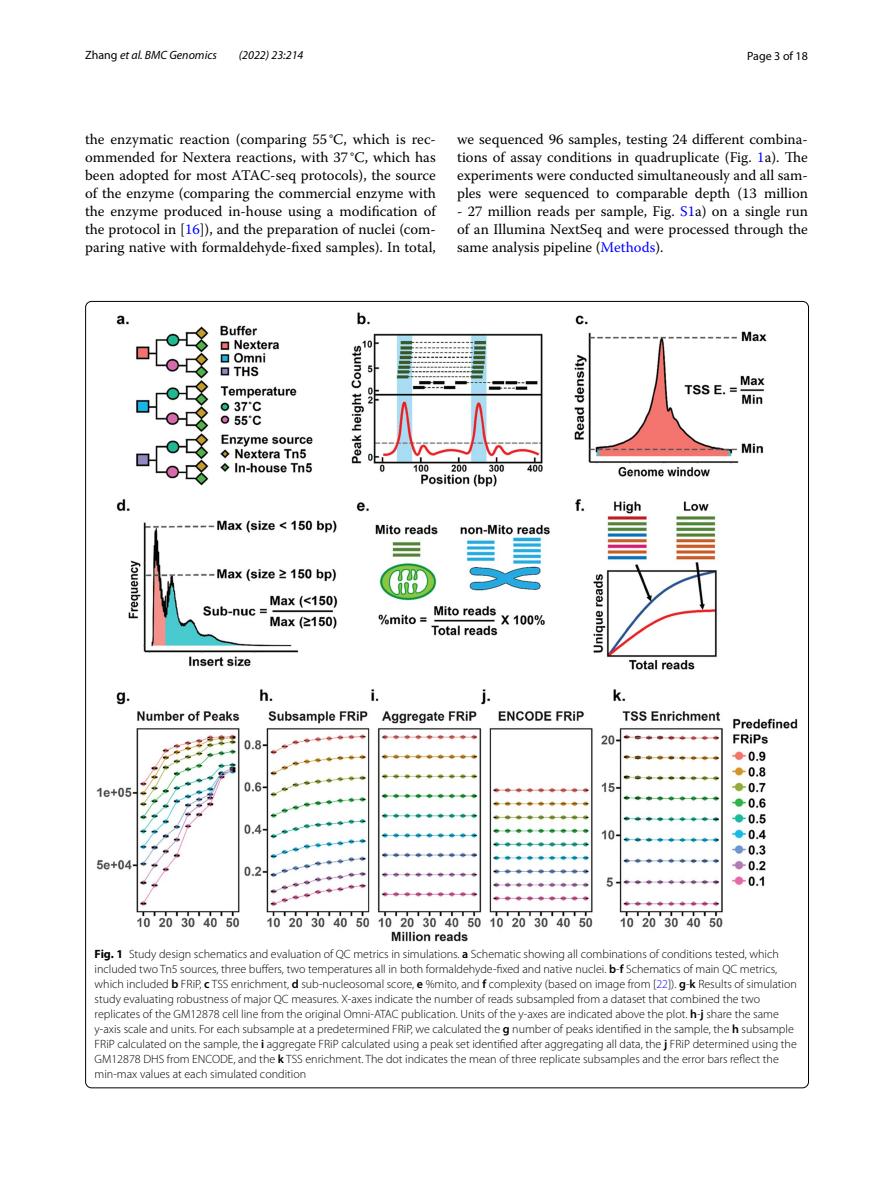
<style>
.page{position:relative;width:893px;height:1187px;background:#fff}
.page>*{position:absolute;margin:0;border:0;box-sizing:border-box;transform-origin:0 0}
.t1{font:14.7px/18px "Warnock Pro";color:#000;text-align:justify}
.t2{font:300 12px/15px "Myriad Pro";color:#000}
.t3{font:italic 12px "Myriad Pro";color:#000}
.t4{font:12px "Myriad Pro";color:#000}
.s1{font-style:normal}
.s2{color:#00f}
.s3{font-weight:700}
.s4{font-weight:600}
</style>
<div class="page">
<img style="left:97px;top:312px;width:700px;height:630px">
<p class="t3" style="left:85px;top:48px;width:133px"><span class="s1">Zhang</span> et al. BMC Genomics</p>
<p class="t3" style="left:239px;top:48px;width:66px">(2022) 23:214</p>
<p class="t4" style="left:747px;top:48px;width:62px">Page 3 of 18</p>
<p class="t1" style="left:85px;top:130px;width:352px">the enzymatic reaction (comparing 55°C, which is rec&shy;ommended for Nextera reactions, with 37 °C, which has been adopted for most ATAC-seq protocols), the source of the enzyme (comparing the commercial enzyme with the enzyme produced in-house using a modification of the protocol in [<span class="s2">16</span>]), and the preparation of nuclei (com&shy;paring native with formaldehyde-fixed samples). In total,</p>
<p class="t1" style="left:457px;top:130px;width:352px">we sequenced 96 samples, testing 24 different combina&shy;tions of assay conditions in quadruplicate (Fig. <span class="s2">1</span>a). The experiments were conducted simultaneously and all sam&shy;ples were sequenced to comparable depth (13 million</p>
<p class="t1" style="left:457px;top:202px;width:352px">- 27 million reads per sample, Fig. <span class="s2">S1</span>a) on a single run of an Illumina NextSeq and were processed through the same analysis pipeline (<span class="s2">Methods</span>).</p>
<p class="t2" style="left:95px;top:946px;width:704px"><span class="s3">Fig. 1</span> Study design schematics and evaluation of QC metrics in simulations. <span class="s4">a</span> Schematic showing all combinations of conditions tested, which included two Tn5 sources, three buffers, two temperatures all in both formaldehyde-fixed and native nuclei. <span class="s4">b</span>-<span class="s4">f</span> Schematics of main QC metrics, which included <span class="s4">b</span> FRiP, <span class="s4">c</span> TSS enrichment, <span class="s4">d</span> sub-nucleosomal score, <span class="s4">e</span> %mito, and <span class="s4">f</span> complexity (based on image from [<span class="s2">22</span>]). <span class="s4">g</span>-<span class="s4">k</span> Results of simulation study evaluating robustness of major QC measures. X-axes indicate the number of reads subsampled from a dataset that combined the two replicates of the GM12878 cell line from the original Omni-ATAC publication. Units of the y-axes are indicated above the plot. <span class="s4">h</span>-<span class="s4">j</span> share the same y-axis scale and units. For each subsample at a predetermined FRiP, we calculated the <span class="s4">g</span> number of peaks identified in the sample, the <span class="s4">h</span> subsample FRiP calculated on the sample, the <span class="s4">i</span> aggregate FRiP calculated using a peak set identified after aggregating all data, the <span class="s4">j</span> FRiP determined using the GM12878 DHS from ENCODE, and the <span class="s4">k</span> TSS enrichment. The dot indicates the mean of three replicate subsamples and the error bars reflect the min-max values at each simulated condition</p>
</div>
